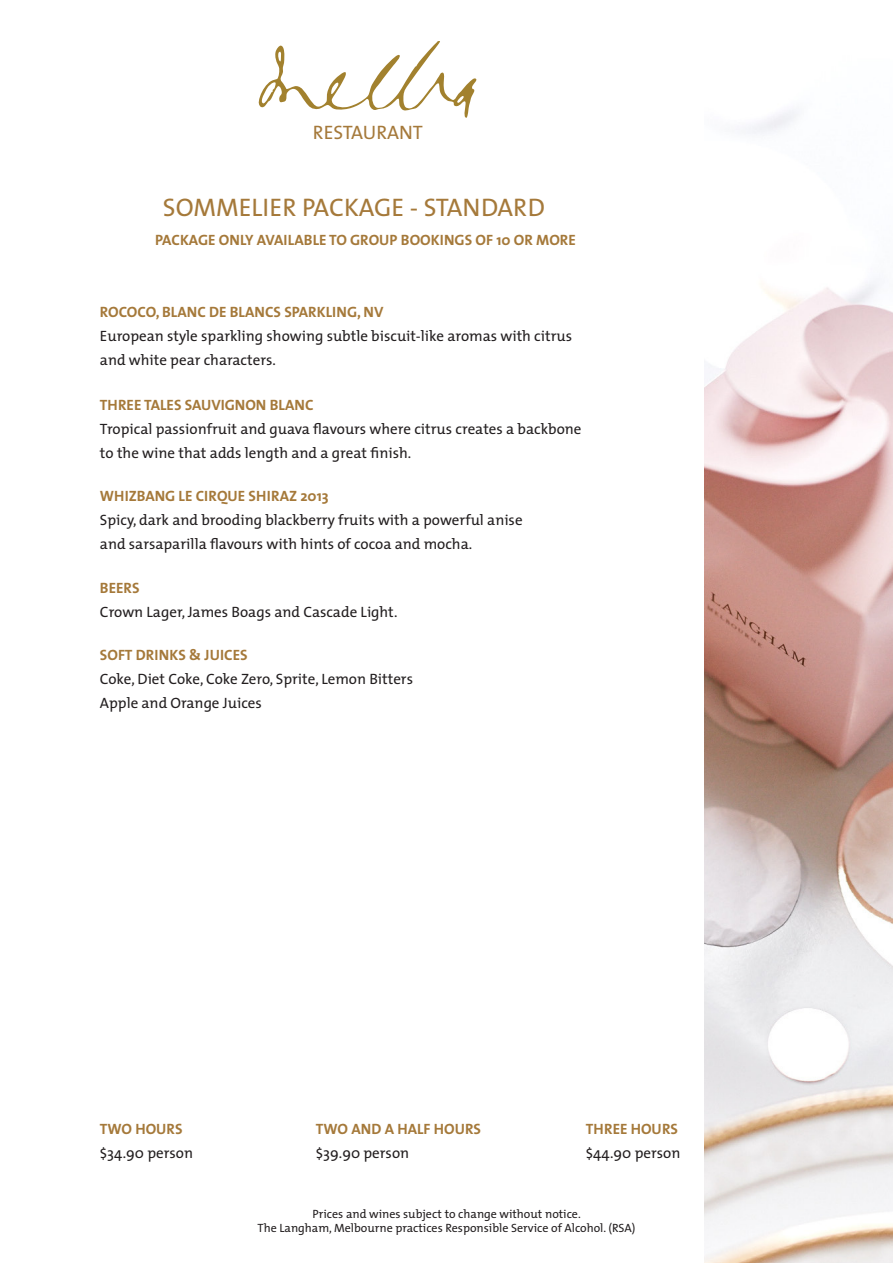
<style>
.page{position:relative;width:893px;height:1263px;background:#fff}
.page>*{position:absolute;margin:0;border:0;box-sizing:border-box;transform-origin:0 0}
.t1{font:25.5px "The Mix Caps";color:#a5793a}
.t2{font:19.5px "The Mix";color:#a5793a}
.t3{font:15px/24px "The Mix";color:#231f20}
.t4{font:700 15px "The Mix";color:#a5793a}
.t5{font:12px/14.4px "The Mix";color:#231f20;text-align:center}
</style>
<div class="page">
<img style="left:705px;top:110px;width:188px;height:1153px">
<svg style="left:258px;top:41px;width:219px;height:77px"></svg>
<p class="t2" style="left:313px;top:120px;width:112px">RESTAURANT</p>
<p class="t1" style="left:163px;top:191px;width:384px">SOMMELIER PACKAGE - STANDARD</p>
<p class="t4" style="left:155px;top:230px;width:422px">PACKAGE ONLY AVAILABLE TO GROUP BOOKINGS OF 10 OR MORE</p>
<p class="t4" style="left:100px;top:302px;width:285px">ROCOCO, BLANC DE BLANCS SPARKLING, NV</p>
<p class="t3" style="left:100px;top:324px;width:474px">European style sparkling showing subtle biscuit-like aromas with citrus and white pear characters.</p>
<p class="t4" style="left:100px;top:395px;width:215px">THREE TALES SAUVIGNON BLANC</p>
<p class="t3" style="left:100px;top:417px;width:483px">Tropical passionfruit and guava flavours where citrus creates a backbone</p>
<p class="t3" style="left:100px;top:441px;width:313px">to the wine that adds length and a great finish.</p>
<p class="t4" style="left:100px;top:486px;width:230px">WHIZBANG LE CIRQUE SHIRAZ 2013</p>
<p class="t3" style="left:100px;top:508px;width:424px">Spicy, dark and brooding blackberry fruits with a powerful anise</p>
<p class="t3" style="left:100px;top:532px;width:374px">and sarsaparilla flavours with hints of cocoa and mocha.</p>
<p class="t4" style="left:100px;top:578px;width:41px">BEERS</p>
<p class="t3" style="left:100px;top:600px;width:299px">Crown Lager, James Boags and Cascade Light.</p>
<p class="t4" style="left:100px;top:645px;width:149px">SOFT DRINKS &amp; JUICES</p>
<p class="t3" style="left:100px;top:667px;width:315px">Coke, Diet Coke, Coke Zero, Sprite, Lemon Bitters<br>Apple and Orange Juices</p>
<p class="t4" style="left:100px;top:1119px;width:84px">TWO HOURS</p>
<p class="t4" style="left:316px;top:1119px;width:167px">TWO AND A HALF HOURS</p>
<p class="t4" style="left:586px;top:1119px;width:94px">THREE HOURS</p>
<p class="t3" style="left:100px;top:1141px;width:95px">$34.90 person</p>
<p class="t3" style="left:316px;top:1141px;width:95px">$39.90 person</p>
<p class="t3" style="left:586px;top:1141px;width:96px">$44.90 person</p>
<p class="t5" style="left:257px;top:1207px;width:380px">Prices and wines subject to change without notice.<br>The Langham, Melbourne practices Responsible Service of Alcohol. (RSA)</p>
</div>
